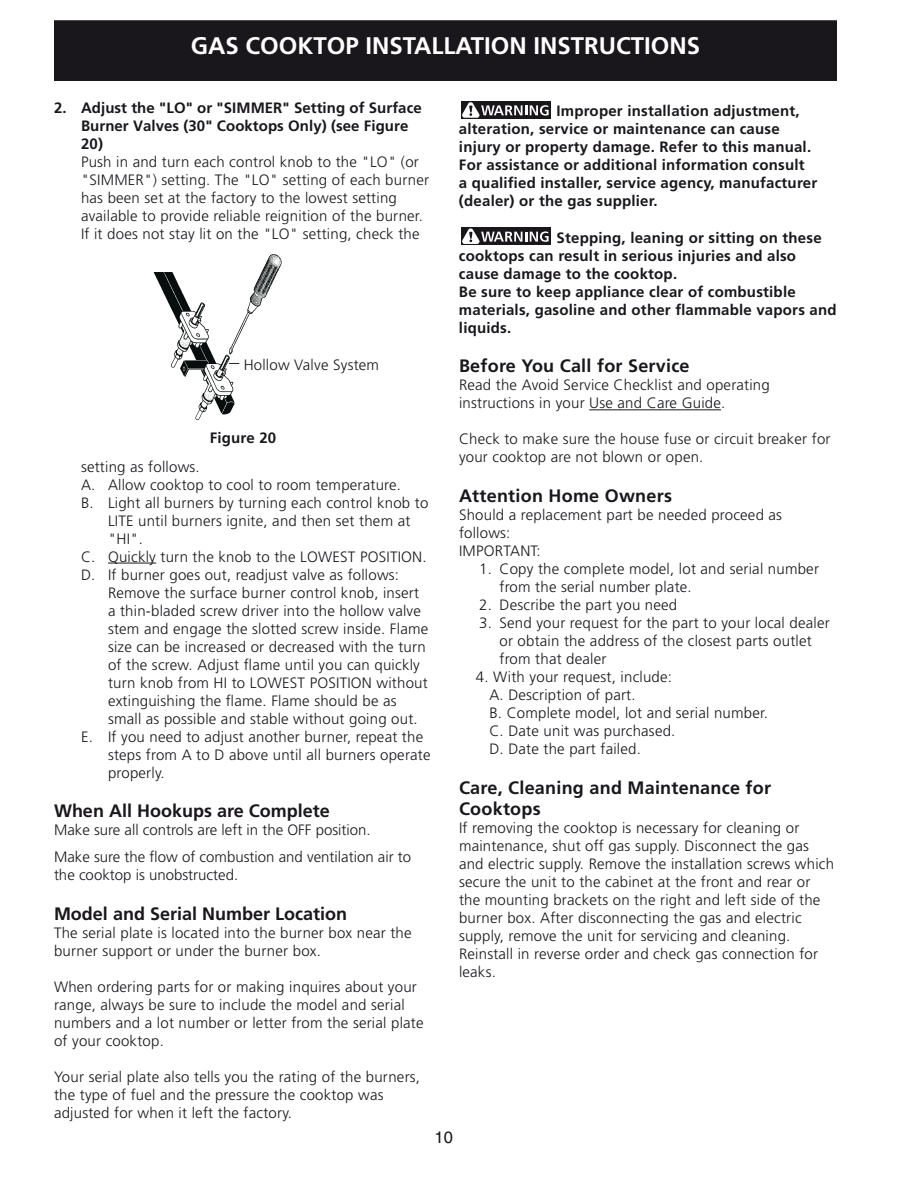
<style>
.page{position:relative;width:918px;height:1188px;background:#fff}
.page>*{position:absolute;margin:0;border:0;box-sizing:border-box;transform-origin:0 0}
.t1{font:700 24px "Frutiger";color:#fff}
.t2{font:700 18px/21.6px "Frutiger";letter-spacing:.015em;color:#1a171c}
.t3{font:16.5px "Helvetica";color:#1a171c}
.t4{font:300 15px/18px "Frutiger";letter-spacing:.015em;color:#1a171c}
.t5{font:700 15px/18px "Frutiger";letter-spacing:.015em;color:#1a171c}
</style>
<div class="page">
<div style="left:55px;top:21px;width:781px;height:59px;background:#1a171c"></div>
<div style="left:54px;top:20px;width:783px;height:61px;border:2px solid #1a171c"></div>
<img style="left:153px;top:254px;width:129px;height:167px">
<div style="left:241px;top:349px;width:103px;height:44px;background:#fff"></div>
<hr style="left:108px;top:563px;width:48px;height:1px;background:#1a171c">
<hr style="left:589px;top:409px;width:132px;height:1px;background:#1a171c">
<div style="left:461px;top:101px;width:90px;height:18px;background:#1a171c"></div>
<svg style="left:462px;top:102px;width:87px;height:16px"></svg>
<div style="left:461px;top:228px;width:90px;height:17px;background:#1a171c"></div>
<svg style="left:461px;top:227px;width:88px;height:17px"></svg>
<h1 class="t1" style="left:191px;top:32px;width:511px">GAS COOKTOP INSTALLATION INSTRUCTIONS</h1>
<p class="t5" style="left:81px;top:98px;width:342px;text-indent:-27px">2. Adjust the "LO" or "SIMMER" Setting of Surface<br>Burner Valves (30" Cooktops Only) (see Figure<br>20)</p>
<p class="t4" style="left:81px;top:153px;width:350px">Push in and turn each control knob to the "LO" (or "SIMMER") setting. The "LO" setting of each burner has been set at the factory to the lowest setting available to provide reliable reignition of the burner.<br>If it does not stay lit on the "LO" setting, check the</p>
<p class="t4" style="left:244px;top:356px;width:137px">H ollow Valve System</p>
<p class="t5" style="left:210px;top:429px;width:68px">Figure 20</p>
<p class="t4" style="left:81px;top:458px;width:120px">setting as follows.</p>
<p class="t4" style="left:81px;top:476px;width:322px">A. Allow cooktop to cool to room temperature.</p>
<p class="t4" style="left:81px;top:494px;width:349px">B. Light all burners by turning each control knob to</p>
<p class="t4" style="left:108px;top:512px;width:304px">LITE until burners ignite, and then set them at</p>
<p class="t4" style="left:108px;top:530px;width:37px">"HI".</p>
<p class="t4" style="left:81px;top:548px;width:347px">C. Quickly turn the knob to the LOWEST POSITION.</p>
<p class="t4" style="left:81px;top:566px;width:320px">D. If burner goes out, readjust valve as follows:</p>
<p class="t4" style="left:108px;top:584px;width:313px">Remove the surface burner control knob, insert</p>
<p class="t4" style="left:108px;top:602px;width:314px">a thin-bladed screw driver into the hollow valve</p>
<p class="t4" style="left:108px;top:620px;width:322px">stem and engage the slotted screw inside. Flame</p>
<p class="t4" style="left:108px;top:638px;width:319px">size can be increased or decreased with the turn</p>
<p class="t4" style="left:108px;top:656px;width:313px">of the screw. Adjust flame until you can quickly</p>
<p class="t4" style="left:108px;top:674px;width:321px">turn knob from HI to LOWEST POSITION without</p>
<p class="t4" style="left:108px;top:692px;width:290px">extinguishing the flame. Flame should be as</p>
<p class="t4" style="left:108px;top:710px;width:311px">small as possible and stable without going out.</p>
<p class="t4" style="left:81px;top:728px;width:344px">E. If you need to adjust another burner, repeat the</p>
<p class="t4" style="left:108px;top:746px;width:324px">steps from A to D above until all burners operate</p>
<p class="t4" style="left:108px;top:764px;width:58px">properly.</p>
<p class="t2" style="left:54px;top:800px;width:277px">When All Hookups are Complete</p>
<p class="t4" style="left:54px;top:817px;width:359px;line-height:27px">Make sure all controls are left in the OFF position.<br>Make sure the flow of combustion and ventilation air to</p>
<p class="t4" style="left:54px;top:866px;width:186px">the cooktop is unobstructed.</p>
<p class="t2" style="left:54px;top:903px;width:295px">Model and Serial Number Location</p>
<p class="t4" style="left:54px;top:924px;width:359px">The serial plate is located into the burner box near the burner support or under the burner box.</p>
<p class="t4" style="left:54px;top:978px;width:371px">When ordering parts for or making inquires about your range, always be sure to include the model and serial numbers and a lot number or letter from the serial plate of your cooktop.</p>
<p class="t4" style="left:54px;top:1068px;width:368px">Your serial plate also tells you the rating of the burners, the type of fuel and the pressure the cooktop was adjusted for when it left the factory.</p>
<p class="t5" style="left:459px;top:102px;width:360px;text-indent:98px">Improper installation adjustment, alteration, service or maintenance can cause injury or property damage. Refer to this manual.<br>For assistance or additional information consult<br>a qualified installer, service agency, manufacturer (dealer) or the gas supplier.</p>
<p class="t5" style="left:459px;top:229px;width:379px;text-indent:98px">Stepping, leaning or sitting on these cooktops can result in serious injuries and also cause damage to the cooktop.<br>Be sure to keep appliance clear of combustible materials, gasoline and other flammable vapors and liquids.</p>
<p class="t2" style="left:459px;top:355px;width:232px">Before You Call for Service</p>
<p class="t4" style="left:459px;top:376px;width:312px">Read the Avoid Service Checklist and operating instructions in your Use and Care Guide.</p>
<p class="t4" style="left:459px;top:430px;width:373px">Check to make sure the house fuse or circuit breaker for your cooktop are not blown or open.</p>
<p class="t2" style="left:459px;top:485px;width:215px">Attention Home Owners</p>
<p class="t4" style="left:459px;top:506px;width:325px">Should a replacement part be needed proceed as follows:<br>IMPORTANT:</p>
<p class="t4" style="left:500px;top:560px;width:321px;text-indent:-20px">1. Copy the complete model, lot and serial number from the serial number plate.</p>
<p class="t4" style="left:479px;top:596px;width:200px">2. Describe the part you need</p>
<p class="t4" style="left:500px;top:614px;width:332px;text-indent:-20px">3. Send your request for the part to your local dealer or obtain the address of the closest parts outlet from that dealer</p>
<p class="t4" style="left:489px;top:668px;width:280px;text-indent:-14px">4. With your request, include:<br>A. Description of part.<br>B. Complete model, lot and serial number.<br>C. Date unit was purchased.<br>D. Date the part failed.</p>
<p class="t2" style="left:459px;top:777px;width:314px">Care, Cleaning and Maintenance for<br>Cooktops</p>
<p class="t4" style="left:459px;top:819px;width:377px">If removing the cooktop is necessary for cleaning or maintenance, shut off gas supply. Disconnect the gas and electric supply. Remove the installation screws which secure the unit to the cabinet at the front and rear or the mounting brackets on the right and left side of the burner box. After disconnecting the gas and electric supply, remove the unit for servicing and cleaning.<br>Reinstall in reverse order and check gas connection for leaks.</p>
<p class="t3" style="left:435px;top:1128px;width:20px">10</p>
</div>
